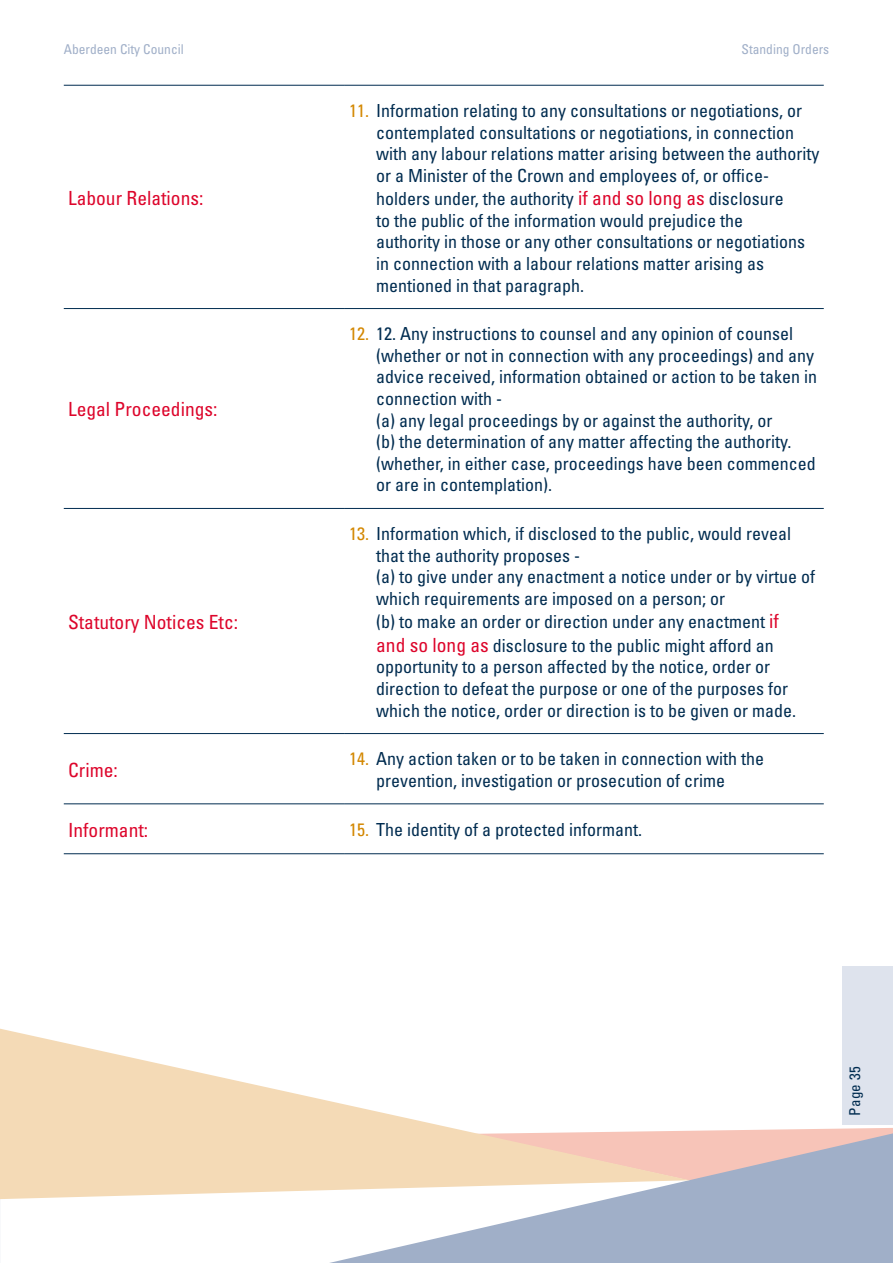
<style>
.page{position:relative;width:893px;height:1263px;background:#fff}
.page>*{position:absolute;margin:0;border:0;box-sizing:border-box;transform-origin:0 0}
.t1{font:condensed 19.5px "Univers";color:#dd052b}
.t2{font:condensed 18px/21.6px "Univers";color:#002c50}
.t3{font:condensed 15px "Univers";letter-spacing:.02em;color:#002c50}
.t4{font:condensed 13.5px "Univers";color:#a0afc8}
.s1{color:#d38700}
.s2{font-size:19.5px;color:#dd052b}
</style>
<div class="page">
<svg style="left:329px;top:1129px;width:564px;height:134px;fill:#a0afc8"></svg>
<svg style="left:0;top:1029px;width:690px;height:170px;fill:#f4dab8"></svg>
<div style="left:842px;top:966px;width:51px;height:159px;background:#dee3ed"></div>
<hr style="left:64px;top:85px;width:281px;height:1px;background:#002c50">
<hr style="left:345px;top:85px;width:479px;height:1px;background:#002c50">
<hr style="left:64px;top:308px;width:281px;height:1px;background:#002c50">
<hr style="left:345px;top:308px;width:479px;height:1px;background:#002c50">
<hr style="left:64px;top:803px;width:281px;height:1px;background:#002c50">
<hr style="left:345px;top:803px;width:479px;height:1px;background:#002c50">
<hr style="left:64px;top:853px;width:281px;height:1px;background:#002c50">
<hr style="left:345px;top:853px;width:479px;height:1px;background:#002c50">
<hr style="left:64px;top:508px;width:281px;height:1px;background:#002c50">
<hr style="left:345px;top:508px;width:479px;height:1px;background:#002c50">
<hr style="left:64px;top:733px;width:281px;height:1px;background:#002c50">
<hr style="left:345px;top:733px;width:479px;height:1px;background:#002c50">
<p class="t4" style="left:64px;top:40px;width:121px">Aberdeen City Council</p>
<p class="t4" style="left:741px;top:40px;width:89px">Standing Orders</p>
<p class="t1" style="left:68px;top:186px;width:137px">Labour Relations:</p>
<p class="t1" style="left:68px;top:397px;width:151px">Legal Proceedings:</p>
<p class="t1" style="left:68px;top:610px;width:172px">Statutory Notices Etc:</p>
<p class="t2" style="left:376px;top:99px;width:445px;text-indent:-27px"><span class="s1">11.</span> Information relating to any consultations or negotiations, or contemplated consultations or negotiations, in connection with any labour relations matter arising between the authority or a Minister of the Crown and employees of, or office-</p>
<p class="t2" style="left:376px;top:187px;width:430px">holders under, the authority <span class="s2">if and so long as</span> disclosure<br>to the public of the information would prejudice the authority in those or any other consultations or negotiations in connection with a labour relations matter arising as mentioned in that paragraph.</p>
<p class="t2" style="left:376px;top:323px;width:442px;text-indent:-27px"><span class="s1">12.</span> 12. Any instructions to counsel and any opinion of counsel (whether or not in connection with any proceedings) and any advice received, information obtained or action to be taken in connection with -<br>(a) any legal proceedings by or against the authority, or<br>(b) the determination of any matter affecting the authority. (whether, in either case, proceedings have been commenced or are in contemplation).</p>
<p class="t2" style="left:376px;top:522px;width:440px;text-indent:-27px"><span class="s1">13.</span> Information which, if disclosed to the public, would reveal that the authority proposes -<br>(a) to give under any enactment a notice under or by virtue of which requirements are imposed on a person; or</p>
<p class="t2" style="left:376px;top:610px;width:404px;line-height:23.4px">(b) to make an order or direction under any enactment <span class="s2">if and so long as</span> disclosure to the public might afford an</p>
<p class="t2" style="left:376px;top:656px;width:421px">opportunity to a person affected by the notice, order or direction to defeat the purpose or one of the purposes for which the notice, order or direction is to be given or made.</p>
<p class="t1" style="left:68px;top:757px;width:51px">Crime:</p>
<p class="t2" style="left:376px;top:747px;width:389px;text-indent:-27px"><span class="s1">14.</span> Any action taken or to be taken in connection with the prevention, investigation or prosecution of crime</p>
<p class="t1" style="left:68px;top:817px;width:82px">Informant:</p>
<p class="t2" style="left:349px;top:818px;width:294px"><span class="s1">15.</span> The identity of a protected informant.</p>
<p class="t3" style="left:845px;top:1116px;width:51px;rotate:-90deg">Page 35</p>
</div>
